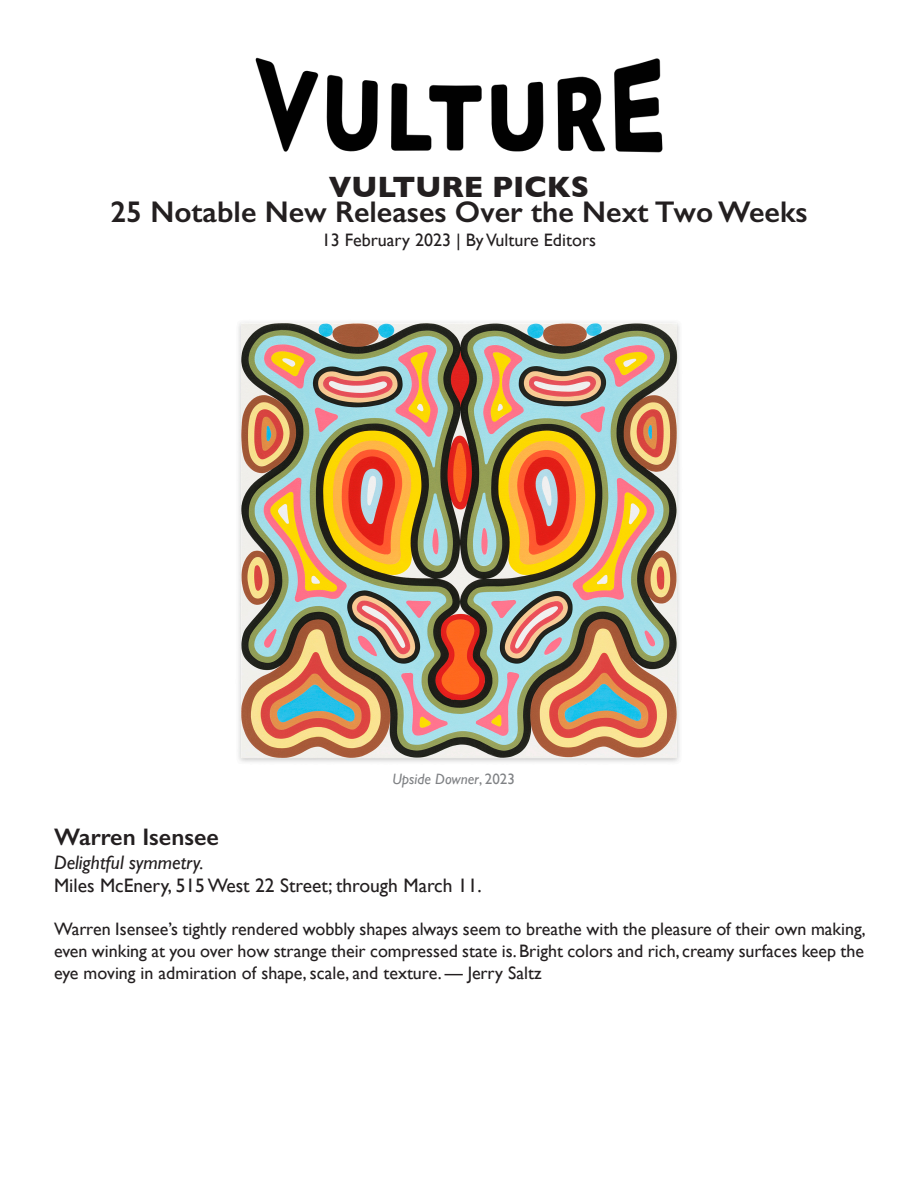
<style>
.page{position:relative;width:918px;height:1188px;background:#fff}
.page>*{position:absolute;margin:0;border:0;box-sizing:border-box;transform-origin:0 0}
.t1{font:600 30px "Gill Sans";color:#231f20}
.t2{font:700 30px "Gill Sans";color:#231f20}
.t3{font:600 24px "Gill Sans";color:#231f20}
.t4{font:19.5px "Gill Sans";color:#231f20}
.t5{font:italic 19.5px "Gill Sans";color:#231f20}
.t6{font:18px/21.6px "Gill Sans";color:#231f20;text-align:justify}
.t7{font:italic 15px "Gill Sans";color:#808285}
.s1{font-style:normal}
</style>
<div class="page">
<img style="left:255px;top:57px;width:408px;height:96px">
<img style="left:238px;top:321px;width:442px;height:441px">
<h1 class="t2" style="left:329px;top:163px;width:262px">VULTURE PICKS</h1>
<h1 class="t1" style="left:110px;top:193px;width:699px">25 Notable New Releases Over the Next Two Weeks</h1>
<p class="t6" style="left:322px;top:229px;width:276px">13 February 2023 | By Vulture Editors</p>
<p class="t7" style="left:392px;top:771px;width:124px">Upside Downer<span class="s1">, 2023</span></p>
<h2 class="t3" style="left:54px;top:823px;width:166px">Warren Isensee</h2>
<p class="t5" style="left:54px;top:851px;width:151px">Delightful symmetry.</p>
<p class="t4" style="left:54px;top:874px;width:429px">Miles McEnery, 515 West 22 Street; through March 11.</p>
<p class="t6" style="left:54px;top:918px;width:813px">Warren Isensee’s tightly rendered wobbly shapes always seem to breathe with the pleasure of their own making, even winking at you over how strange their compressed state is. Bright colors and rich, creamy surfaces keep the eye moving in admiration of shape, scale, and texture. — Jerry Saltz</p>
</div>
